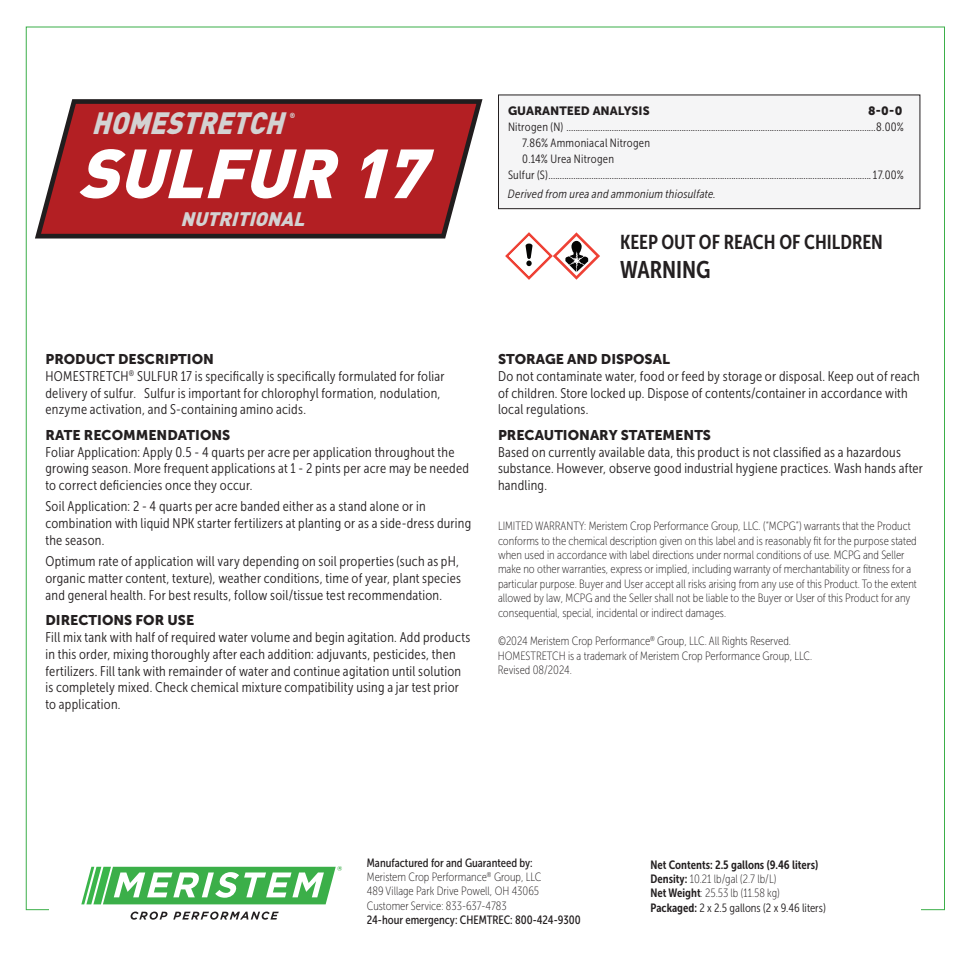
<style>
.page{position:relative;width:972px;height:972px;background:#fff}
.page>*{position:absolute;margin:0;border:0;box-sizing:border-box;transform-origin:0 0}
.t1{font:italic 900 68.2px "DIN";color:#fff}
.t2{font:italic 900 30.4px "DIN";color:#d3d2d2;scale:.89 1}
.t3{font:24px "Museo Sans Cond 700";color:#231f20}
.t4{font:20px "Museo Sans Cond 700";color:#231f20}
.t5{font:italic 900 19.4px "DIN";color:#d3d2d2}
.t6{font:14px/16.8px "Museo Sans Cond 300";letter-spacing:.02em;color:#231f20}
.t7{font:14px "Museo Sans 900";color:#231f20}
.t8{font:12px/14.4px "Museo Sans Cond 100";color:#231f20}
.t9{font:12px "Museo Sans Cond 300";letter-spacing:.02em;color:#231f20}
.t10{font:12px "Museo Sans Cond 500";color:#231f20}
.t11{font:italic 12px "Museo Sans Cond 300";letter-spacing:.02em;color:#231f20}
.t12{font:12px "Museo Sans Cond 300";color:#231f20}
.t13{font:12px "Museo Sans Cond 700";color:#231f20}
.t14{font:12px "Museo Sans 900";color:#231f20}
.t15{font:900 7.4px "DIN";color:#d3d2d2;scale:.89 1}
.s1{font-family:"Museo Sans Cond 700"}
</style>
<div class="page">
<svg style="left:130px;top:912px;width:37px;height:8px"></svg>
<svg style="left:173px;top:912px;width:106px;height:8px"></svg>
<svg style="left:81px;top:866px;width:261px;height:38px"></svg>
<svg style="left:35px;top:99px;width:448px;height:140px;background:#ad3236"></svg>
<div style="left:498px;top:95px;width:422px;height:114px;background:#f5f5f6"></div>
<div style="left:498px;top:94px;width:422px;height:115px;border:1px solid #231f20"></div>
<svg style="left:505px;top:232px;width:95px;height:48px"></svg>
<h2 class="t2" style="left:92px;top:103px;width:228px">HOMESTRETCH</h2>
<p class="t15" style="left:290px;top:110px;width:8px">®</p>
<h1 class="t1" style="left:78px;top:128px;width:369px">SULFUR 17</h1>
<h3 class="t5" style="left:181px;top:206px;width:131px">NUTRITIONAL</h3>
<p class="t14" style="left:508px;top:104px;width:143px">GUARANTEED ANALYSIS</p>
<p class="t14" style="left:868px;top:104px;width:36px">8-0-0</p>
<p class="t9" style="left:508px;top:120px;width:398px">Nitrogen (N) .........................................................................................................................................8.00%</p>
<p class="t9" style="left:522px;top:136px;width:129px">7.86% Ammoniacal Nitrogen</p>
<p class="t9" style="left:522px;top:152px;width:93px">0.14% Urea Nitrogen</p>
<p class="t9" style="left:508px;top:168px;width:397px">Sulfur (S)...............................................................................................................................................17.00%</p>
<p class="t11" style="left:508px;top:187px;width:209px">Derived from urea and ammonium thiosulfate.</p>
<h3 class="t4" style="left:620px;top:231px;width:264px">KEEP OUT OF REACH OF CHILDREN</h3>
<h3 class="t3" style="left:620px;top:256px;width:92px">WARNING</h3>
<p class="t7" style="left:45px;top:351px;width:170px">PRODUCT DESCRIPTION</p>
<p class="t6" style="left:45px;top:368px;width:401px">HOMESTRETCH<sup>®</sup> SULFUR 17 is specifically is specifically formulated for foliar delivery of sulfur. Sulfur is important for chlorophyl formation, nodulation, enzyme activation, and S-containing amino acids.</p>
<p class="t7" style="left:45px;top:427px;width:186px">RATE RECOMMENDATIONS</p>
<p class="t6" style="left:45px;top:444px;width:425px">Foliar Application: Apply 0.5 - 4 quarts per acre per application throughout the growing season. More frequent applications at 1 - 2 pints per acre may be needed to correct deficiencies once they occur.</p>
<p class="t6" style="left:45px;top:498px;width:427px">Soil Application: 2 - 4 quarts per acre banded either as a stand alone or in combination with liquid NPK starter fertilizers at planting or as a side-dress during the season.</p>
<p class="t6" style="left:45px;top:553px;width:417px">Optimum rate of application will vary depending on soil properties (such as pH, organic matter content, texture), weather conditions, time of year, plant species and general health. For best results, follow soil/tissue test recommendation.</p>
<p class="t7" style="left:45px;top:612px;width:150px">DIRECTIONS FOR USE</p>
<p class="t6" style="left:45px;top:629px;width:426px">Fill mix tank with half of required water volume and begin agitation. Add products in this order, mixing thoroughly after each addition: adjuvants, pesticides, then fertilizers. Fill tank with remainder of water and continue agitation until solution is completely mixed. Check chemical mixture compatibility using a jar test prior to application.</p>
<p class="t7" style="left:498px;top:351px;width:173px">STORAGE AND DISPOSAL</p>
<p class="t6" style="left:498px;top:368px;width:423px">Do not contaminate water, food or feed by storage or disposal. Keep out of reach of children. Store locked up. Dispose of contents/container in accordance with local regulations.</p>
<p class="t7" style="left:498px;top:427px;width:215px">PRECAUTIONARY STATEMENTS</p>
<p class="t6" style="left:498px;top:444px;width:427px">Based on currently available data, this product is not classified as a hazardous substance. However, observe good industrial hygiene practices. Wash hands after handling.</p>
<p class="t8" style="left:498px;top:519px;width:420px">LIMITED WARRANTY: Meristem Crop Performance Group, LLC. (“MCPG”) warrants that the Product conforms to the chemical description given on this label and is reasonably fit for the purpose stated when used in accordance with label directions under normal conditions of use. MCPG and Seller make no other warranties, express or implied, including warranty of merchantability or fitness for a particular purpose. Buyer and User accept all risks arising from any use of this Product. To the extent allowed by law, MCPG and the Seller shall not be liable to the Buyer or User of this Product for any consequential, special, incidental or indirect damages.</p>
<p class="t8" style="left:498px;top:634px;width:316px">©2024 Meristem Crop Performance<sup>®</sup> Group, LLC. All Rights Reserved.<br>HOMESTRETCH is a trademark of Meristem Crop Performance Group, LLC.<br>Revised 08/2024.</p>
<p class="t10" style="left:367px;top:856px;width:167px">Manufactured for and Guaranteed by:</p>
<p class="t8" style="left:367px;top:870px;width:176px">Meristem Crop Performance<sup>®</sup> Group, LLC<br>489 Village Park Drive Powell, OH 43065<br>Customer Service: 833-637-4783</p>
<p class="t10" style="left:367px;top:913px;width:215px">24-hour emergency: CHEMTREC: 800-424-9300</p>
<p class="t13" style="left:651px;top:858px;width:169px">Net Contents: 2.5 gallons (9.46 liters)</p>
<p class="t8" style="left:651px;top:872px;width:131px"><span class="s1">Density:</span> 10.21 lb/gal (2.7 lb/L)<br><span class="s1">Net Weight</span>: 25.53 lb (11.58 kg)</p>
<p class="t12" style="left:651px;top:901px;width:177px"><span class="s1">Packaged:</span> 2 x 2.5 gallons (2 x 9.46 liters)</p>
</div>
